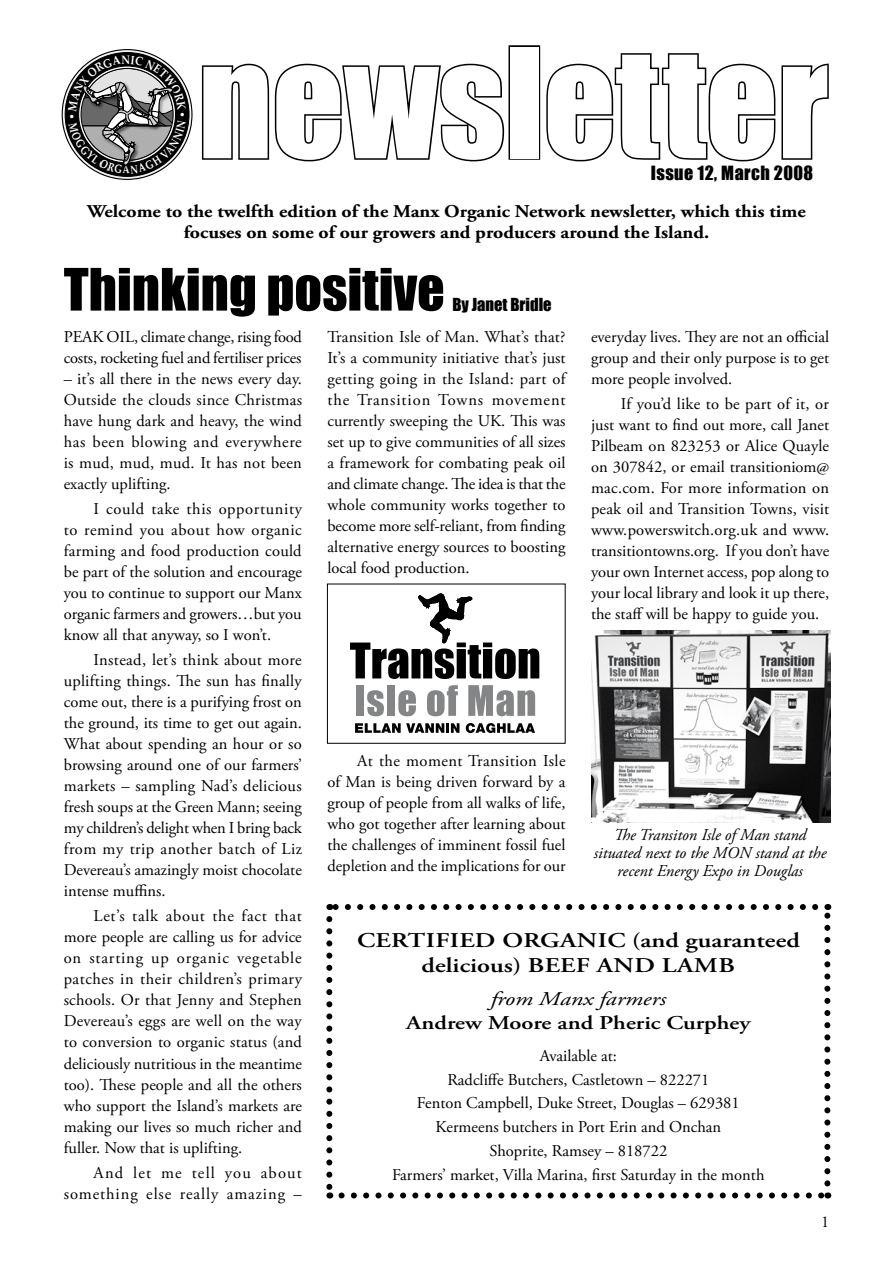
<style>
.page{position:relative;width:893px;height:1263px;background:#fff}
.page>*{position:absolute;margin:0;border:0;box-sizing:border-box;transform-origin:0 0}
.t1{font:141px "Impact";color:#fff}
.t2{font:54px "Impact";color:#000}
.t3{font:600 21px/25.5px "Adobe Garamond Pro";letter-spacing:.015em;color:#000;text-align:center;scale:1.25 1}
.t4{font:600 19.5px "Adobe Garamond Pro";color:#000;scale:1.25 1}
.t5{font:italic 19.5px "Adobe Garamond Pro";color:#000;scale:1.25 1}
.t6{font:700 18px/21.6px "Adobe Garamond Pro";color:#000;text-align:center;scale:1.1 1}
.t7{font:18px "Impact";letter-spacing:.025em;color:#000}
.t8{font:16.5px/21px "Adobe Garamond Pro";color:#000;text-align:justify}
.t9{font:italic 16.5px/18px "Adobe Garamond Pro";color:#000;text-align:center}
.t10{font:16.5px/21px "Adobe Garamond Pro";letter-spacing:.055em;color:#000;text-align:right}
.t11{font:16.5px "Impact";color:#000}
</style>
<div class="page">
<svg style="left:201px;top:63px;width:304px;height:99px"></svg>
<div style="left:509px;top:45px;width:31px;height:115px;border:3px solid #000"></div>
<svg style="left:546px;top:53px;width:283px;height:109px"></svg>
<svg style="left:350px;top:593px;width:189px;height:86px"></svg>
<div style="left:356px;top:685px;width:8px;height:31px;background:#848587"></div>
<svg style="left:367px;top:690px;width:17px;height:26px"></svg>
<div style="left:387px;top:685px;width:8px;height:31px;background:#848587"></div>
<svg style="left:398px;top:690px;width:18px;height:26px"></svg>
<svg style="left:427px;top:685px;width:31px;height:31px"></svg>
<svg style="left:468px;top:685px;width:67px;height:31px"></svg>
<svg style="left:355px;top:723px;width:104px;height:10px"></svg>
<svg style="left:466px;top:723px;width:69px;height:10px"></svg>
<div style="left:327px;top:584px;width:239px;height:160px;border:1px solid #000"></div>
<svg style="left:341px;top:1192px;width:480px;height:6px"></svg>
<svg style="left:326px;top:919px;width:6px;height:279px"></svg>
<svg style="left:824px;top:904px;width:6px;height:279px"></svg>
<svg style="left:329px;top:904px;width:486px;height:6px"></svg>
<img style="left:591px;top:631px;width:239px;height:192px">
<svg style="left:62px;top:49px;width:131px;height:131px"></svg>
<h1 class="t1" style="left:198px;top:-6px;width:631px">newsletter</h1>
<p class="t7" style="left:651px;top:159px;width:164px">Issue 12, March 2008</p>
<p class="t6" style="left:87px;top:201px;width:655px">Welcome to the twelfth edition of the Manx Organic Network newsletter, which this time focuses on some of our growers and producers around the Island.</p>
<h2 class="t2" style="left:64px;top:247px;width:382px">Thinking positive</h2>
<p class="t11" style="left:452px;top:291px;width:101px">By Janet Bridle</p>
<p class="t8" style="left:64px;top:326px;width:240px">Peak oil, climate change, rising food costs, rocketing fuel and fertiliser prices</p>
<p class="t8" style="left:64px;top:368px;width:240px">– it’s all there in the news every day.<br>Outside the clouds since Christmas have hung dark and heavy, the wind has been blowing and everywhere is mud, mud, mud. It has not been exactly uplifting.</p>
<p class="t8" style="left:64px;top:499px;width:240px;text-indent:30px">I could take this opportunity to remind you about how organic farming and food production could be part of the solution and encourage you to continue to support our Manx organic farmers and growers…but you know all that anyway, so I won’t.</p>
<p class="t8" style="left:64px;top:650px;width:240px;text-indent:30px">Instead, let’s think about more uplifting things. The sun has finally come out, there is a purifying frost on the ground, its time to get out again.<br>What about spending an hour or so browsing around one of our farmers’ markets – sampling Nad’s delicious fresh soups at the Green Mann; seeing my children’s delight when I bring back from my trip another batch of Liz Devereau’s amazingly moist chocolate intense muffins.</p>
<p class="t8" style="left:64px;top:906px;width:240px;text-indent:30px">Let’s talk about the fact that more people are calling us for advice on starting up organic vegetable patches in their children’s primary schools. Or that Jenny and Stephen Devereau’s eggs are well on the way to conversion to organic status (and deliciously nutritious in the meantime too). These people and all the others who support the Island’s markets are making our lives so much richer and fuller. Now that is uplifting.</p>
<p class="t10" style="left:64px;top:1162px;width:240px">And let me tell you about something else really amazing –</p>
<p class="t8" style="left:327px;top:326px;width:240px">Transition Isle of Man. What’s that?<br>It’s a community initiative that’s just getting going in the Island: part of the Transition Towns movement currently sweeping the UK. This was set up to give communities of all sizes a framework for combating peak oil and climate change. The idea is that the whole community works together to become more self-reliant, from finding alternative energy sources to boosting local food production.</p>
<p class="t8" style="left:591px;top:327px;width:240px">everyday lives. They are not an official group and their only purpose is to get more people involved.</p>
<p class="t8" style="left:591px;top:394px;width:240px;text-indent:30px">If you’d like to be part of it, or just want to find out more, call Janet Pilbeam on 823253 or Alice Quayle on 307842, or email transitioniom@ mac.com. For more information on peak oil and Transition Towns, visit www.powerswitch.org.uk and www. transitiontowns.org. If you don’t have your own Internet access, pop along to your local library and look it up there, the staff will be happy to guide you.</p>
<p class="t8" style="left:327px;top:751px;width:240px;text-indent:30px">At the moment Transition Isle of Man is being driven forward by a group of people from all walks of life, who got together after learning about the challenges of imminent fossil fuel depletion and the implications for our</p>
<p class="t9" style="left:594px;top:826px;width:234px">The Transiton Isle of Man stand situated next to the MON stand at the recent Energy Expo in Douglas</p>
<p class="t3" style="left:357px;top:927px;width:356px">Certified organic (and guaranteed delicious) beef and lamb</p>
<p class="t5" style="left:491px;top:987px;width:142px">from Manx farmers</p>
<p class="t4" style="left:406px;top:1011px;width:277px">Andrew Moore and Pheric Curphey</p>
<p class="t8" style="left:392px;top:1044px;width:374px;line-height:23.7px;text-align:center">Available at:<br>Radcliffe Butchers, Castletown – 822271<br>Fenton Campbell, Duke Street, Douglas – 629381<br>Kermeens butchers in Port Erin and Onchan<br>Shoprite, Ramsey – 818722<br>Farmers’ market, Villa Marina, first Saturday in the month</p>
<p class="t8" style="left:821px;top:1212px;width:10px">1</p>
</div>
